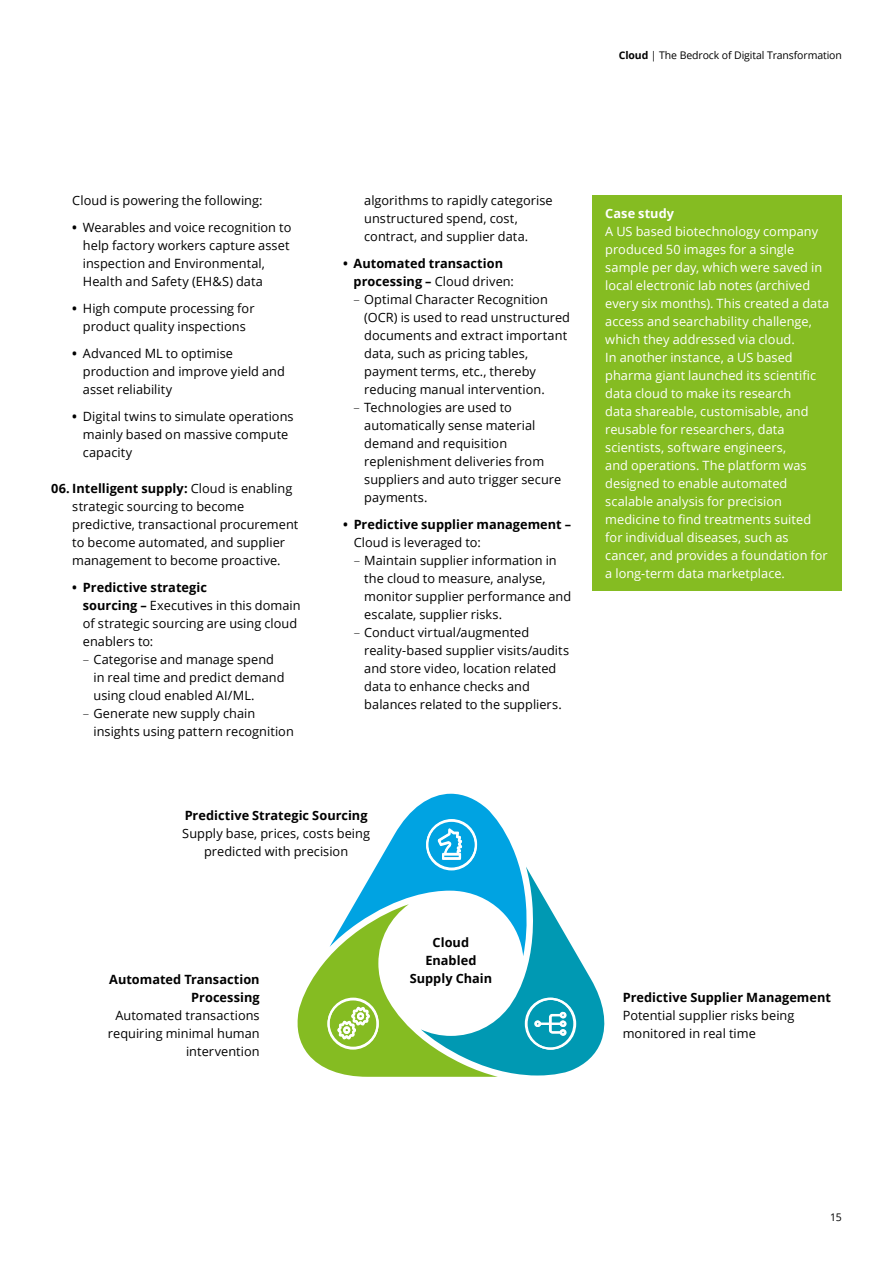
<style>
.page{position:relative;width:893px;height:1263px;background:#fff}
.page>*{position:absolute;margin:0;border:0;box-sizing:border-box;transform-origin:0 0}
.t1{font:12.75px/18px "Open Sans";letter-spacing:.005em;color:#000}
.t2{font:12.75px/18px "Open Sans";letter-spacing:.005em;color:#fff}
.t3{font:700 12.75px/18px "Open Sans";color:#000;text-align:right}
.t4{font:700 12.75px "Open Sans";letter-spacing:.005em;color:#fff}
.t5{font:10.5px "Open Sans";letter-spacing:-.01em;color:#000}
.s1{font-weight:700}
.s2{font-weight:300}
.s3{font-weight:400}
</style>
<div class="page">
<div style="left:592px;top:195px;width:250px;height:395px;background:#85bc22"></div>
<svg style="left:297px;top:794px;width:308px;height:283px"></svg>
<p class="t5" style="left:619px;top:48px;width:225px"><span class="s1">Cloud</span> | The Bedrock of Digital Transformation</p>
<p class="t1" style="left:72px;top:191px;width:192px">Cloud is powering the following:</p>
<p class="t1" style="left:83px;top:218px;width:210px;text-indent:-11px"><span class="s1">•</span> Wearables and voice recognition to help factory workers capture asset inspection and Environmental, Health and Safety (EH&amp;S) data</p>
<p class="t1" style="left:72px;top:299px;width:184px;text-align:center"><span class="s1">•</span> High compute processing for product quality inspections</p>
<p class="t1" style="left:83px;top:344px;width:204px;text-indent:-11px"><span class="s1">•</span> Advanced ML to optimise production and improve yield and asset reliability</p>
<p class="t1" style="left:83px;top:407px;width:212px;text-indent:-11px"><span class="s1">•</span> Digital twins to simulate operations mainly based on massive compute capacity</p>
<p class="t1" style="left:72px;top:479px;width:228px;text-indent:-21px"><span class="s1">06. Intelligent supply:</span> Cloud is enabling strategic sourcing to become predictive, transactional procurement to become automated, and supplier management to become proactive.</p>
<p class="t1" style="left:83px;top:578px;width:219px;text-indent:-11px"><span class="s1">• Predictive strategic<br>sourcing –</span> Executives in this domain of strategic sourcing are using cloud enablers to:</p>
<p class="t1" style="left:94px;top:650px;width:192px;text-indent:-11px"><span class="s2">–</span> Categorise and manage spend in real time and predict demand using cloud enabled AI/ML.</p>
<p class="t1" style="left:94px;top:704px;width:202px;text-indent:-11px"><span class="s2">–</span> Generate new supply chain insights using pattern recognition</p>
<p class="t1" style="left:364px;top:191px;width:190px">algorithms to rapidly categorise unstructured spend, cost, contract, and supplier data.</p>
<p class="t3" style="left:354px;top:254px;width:162px;text-align:left;text-indent:-11px">• Automated transaction processing – <span class="s3">Cloud driven:</span></p>
<p class="t1" style="left:364px;top:290px;width:207px;text-indent:-11px"><span class="s2">–</span> Optimal Character Recognition (OCR) is used to read unstructured documents and extract important data, such as pricing tables, payment terms, etc., thereby reducing manual intervention.</p>
<p class="t1" style="left:364px;top:398px;width:198px;text-indent:-11px"><span class="s2">–</span> Technologies are used to automatically sense material demand and requisition replenishment deliveries from suppliers and auto trigger secure payments.</p>
<p class="t3" style="left:343px;top:515px;width:230px">• Predictive supplier management –</p>
<p class="t1" style="left:354px;top:533px;width:129px">Cloud is leveraged to:</p>
<p class="t1" style="left:364px;top:551px;width:208px;text-indent:-11px"><span class="s2">–</span> Maintain supplier information in the cloud to measure, analyse, monitor supplier performance and escalate, supplier risks.</p>
<p class="t1" style="left:364px;top:623px;width:206px;text-indent:-11px"><span class="s2">–</span> Conduct virtual/augmented reality-based supplier visits/audits and store video, location related data to enhance checks and balances related to the suppliers.</p>
<p class="t3" style="left:185px;top:806px;width:184px">Predictive Strategic Sourcing</p>
<p class="t1" style="left:182px;top:824px;width:189px;text-align:center">Supply base, prices, costs being predicted with precision</p>
<p class="t3" style="left:109px;top:970px;width:152px">Automated Transaction<br>Processing</p>
<p class="t1" style="left:108px;top:1006px;width:153px;text-align:right">Automated transactions requiring minimal human intervention</p>
<p class="t3" style="left:410px;top:933px;width:84px;text-align:center">Cloud<br>Enabled<br>Supply Chain</p>
<p class="t4" style="left:605px;top:204px;width:70px">Case study</p>
<p class="t2" style="left:605px;top:222px;width:225px">A US based biotechnology company produced 50 images for a single sample per day, which were saved in local electronic lab notes (archived every six months). This created a data access and searchability challenge, which they addressed via cloud.<br>In another instance, a US based pharma giant launched its scientific data cloud to make its research<br>data shareable, customisable, and reusable for researchers, data scientists, software engineers,<br>and operations. The platform was designed to enable automated scalable analysis for precision medicine to find treatments suited for individual diseases, such as cancer, and provides a foundation for a long-term data marketplace.</p>
<p class="t3" style="left:623px;top:988px;width:210px">Predictive Supplier Management</p>
<p class="t1" style="left:623px;top:1006px;width:173px">Potential supplier risks being monitored in real time</p>
<p class="t5" style="left:830px;top:1210px;width:13px">15</p>
</div>
